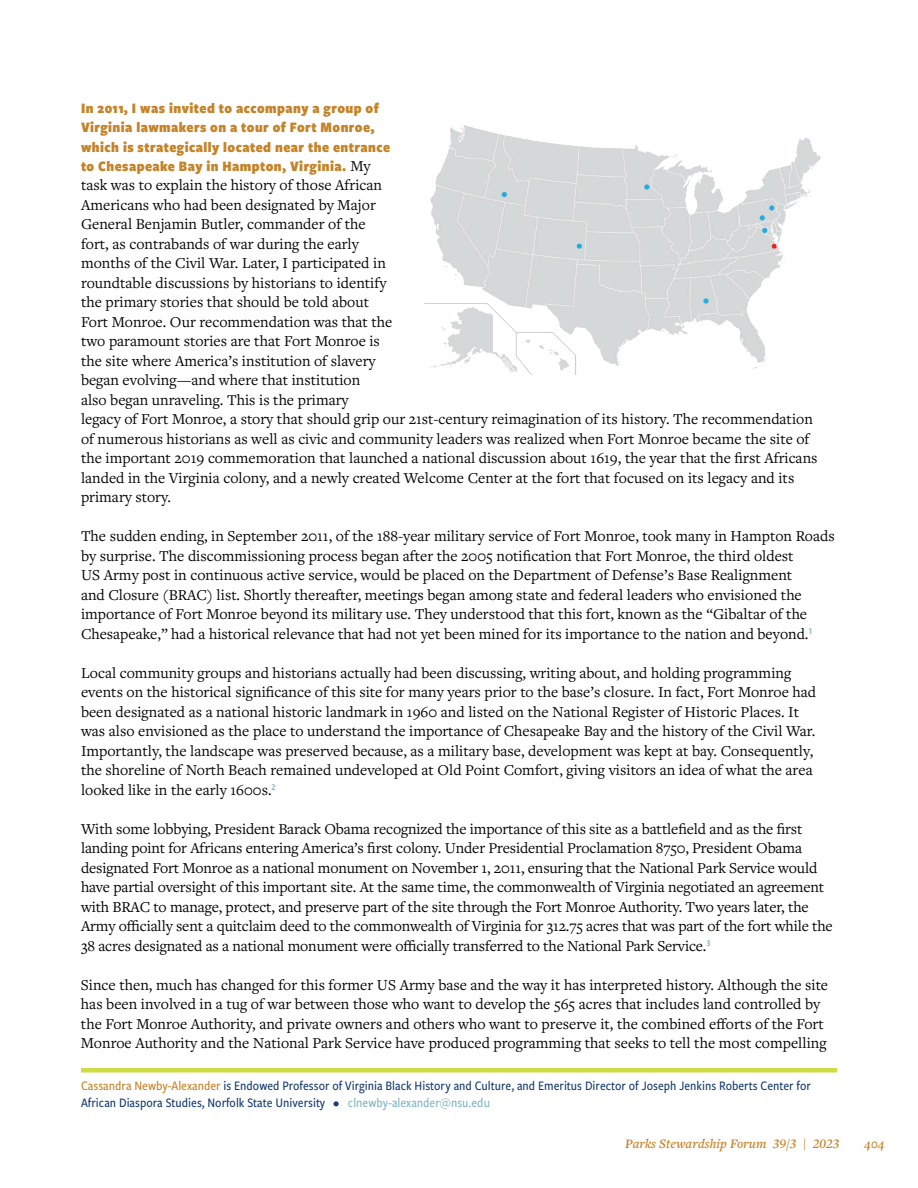
<style>
.page{position:relative;width:918px;height:1188px;background:#fff}
.page>*{position:absolute;margin:0;border:0;box-sizing:border-box;transform-origin:0 0}
.t1{font:15.75px/19.5px "Freight Text Pro";color:#040503}
.t2{font:900 15px/19.5px "Freight Sans Cnd Pro";letter-spacing:.03em;color:#c4842a}
.t3{font:500 13.5px/16.5px "Freight Sans Cnd Pro";color:#183c6e}
.t4{font:italic 600 13.5px "Freight Text Pro";color:#c4842a}
.s1{font-family:"Freight Text Pro";font-weight:400;font-size:15.75px;color:#040503}
.s2{color:#c4842a}
.s3{color:#80b5c3}
</style>
<div class="page">
<img style="left:425px;top:125px;width:396px;height:250px">
<hr style="left:81px;top:1068px;width:756px;height:4px;background:#cedd44">
<p class="t2" style="left:81px;top:97px;width:311px">In 2011, I was invited to accompany a group of Virginia lawmakers on a tour of Fort Monroe, which is strategically located near the entrance to Chesapeake Bay in Hampton, Virginia. <span class="s1">My</span></p>
<p class="t1" style="left:81px;top:175px;width:738px">task was to explain the history of those African<br>Americans who had been designated by Major<br>General Benjamin Butler, commander of the<br>fort, as contrabands of war during the early<br>months of the Civil War. Later, I participated in<br>roundtable discussions by historians to identify<br>the primary stories that should be told about<br>Fort Monroe. Our recommendation was that the<br>two paramount stories are that Fort Monroe is<br>the site where America’s institution of slavery<br>began evolving—and where that institution<br>also began unraveling. This is the primary<br>legacy of Fort Monroe, a story that should grip our 21st-century reimagination of its history. The recommendation of numerous historians as well as civic and community leaders was realized when Fort Monroe became the site of the important 2019 commemoration that launched a national discussion about 1619, the year that the first Africans landed in the Virginia colony, and a newly created Welcome Center at the fort that focused on its legacy and its primary story.</p>
<p class="t1" style="left:81px;top:526px;width:755px">The sudden ending, in September 2011, of the 188-year military service of Fort Monroe, took many in Hampton Roads by surprise. The discommissioning process began after the 2005 notification that Fort Monroe, the third oldest<br>US Army post in continuous active service, would be placed on the Department of Defense’s Base Realignment<br>and Closure (BRAC) list. Shortly thereafter, meetings began among state and federal leaders who envisioned the importance of Fort Monroe beyond its military use. They understood that this fort, known as the “Gibaltar of the Chesapeake,” had a historical relevance that had not yet been mined for its importance to the nation and beyond.<sup>1</sup></p>
<p class="t1" style="left:81px;top:663px;width:737px">Local community groups and historians actually had been discussing, writing about, and holding programming events on the historical significance of this site for many years prior to the base’s closure. In fact, Fort Monroe had been designated as a national historic landmark in 1960 and listed on the National Register of Historic Places. It was also envisioned as the place to understand the importance of Chesapeake Bay and the history of the Civil War.<br>Importantly, the landscape was preserved because, as a military base, development was kept at bay. Consequently, the shoreline of North Beach remained undeveloped at Old Point Comfort, giving visitors an idea of what the area looked like in the early 1600s.<sup>2</sup></p>
<p class="t1" style="left:81px;top:819px;width:753px">With some lobbying, President Barack Obama recognized the importance of this site as a battlefield and as the first landing point for Africans entering America’s first colony. Under Presidential Proclamation 8750, President Obama designated Fort Monroe as a national monument on November 1, 2011, ensuring that the National Park Service would have partial oversight of this important site. At the same time, the commonwealth of Virginia negotiated an agreement with BRAC to manage, protect, and preserve part of the site through the Fort Monroe Authority. Two years later, the Army officially sent a quitclaim deed to the commonwealth of Virginia for 312.75 acres that was part of the fort while the 38 acres designated as a national monument were officially transferred to the National Park Service.<sup>3</sup></p>
<p class="t1" style="left:81px;top:975px;width:749px">Since then, much has changed for this former US Army base and the way it has interpreted history. Although the site has been involved in a tug of war between those who want to develop the 565 acres that includes land controlled by the Fort Monroe Authority, and private owners and others who want to preserve it, the combined efforts of the Fort Monroe Authority and the National Park Service have produced programming that seeks to tell the most compelling</p>
<p class="t3" style="left:81px;top:1077px;width:731px"><span class="s2">Cassandra Newby-Alexander</span> is Endowed Professor of Virginia Black History and Culture, and Emeritus Director of Joseph Jenkins Roberts Center for<br>African Diaspora Studies, Norfolk State University • <span class="s3">clnewby-alexander@nsu.edu</span></p>
<p class="t4" style="left:625px;top:1134px;width:216px">Parks Stewardship Forum 39/3 | 2023</p>
<p class="t4" style="left:864px;top:1134px;width:22px">404</p>
</div>
